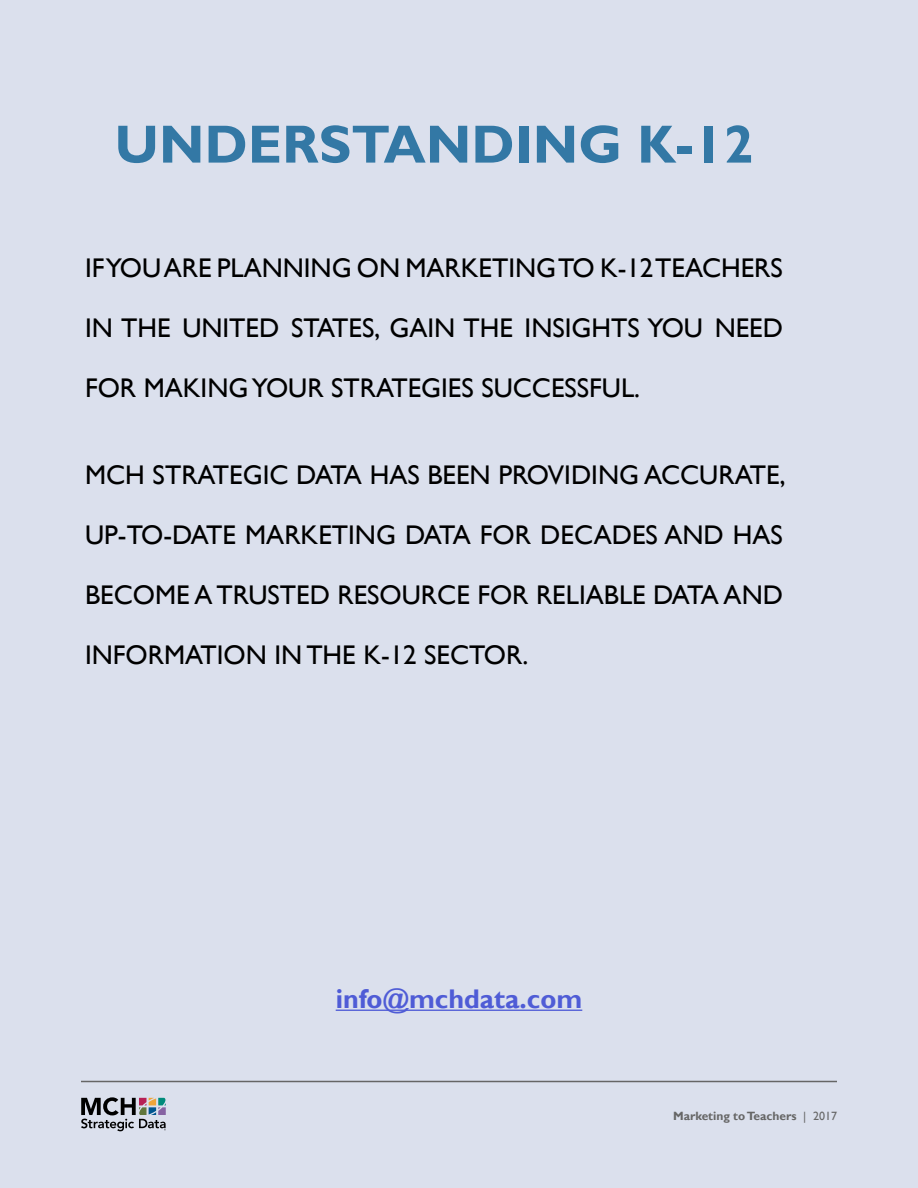
<style>
.page{position:relative;width:918px;height:1188px;background:#dbe0ed}
.page>*{position:absolute;margin:0;border:0;box-sizing:border-box;transform-origin:0 0}
.t1{font:700 54px "Gill Sans";color:#3378a5}
.t2{font:27px "Gill Sans";color:#000}
.t3{font:700 27px "Gill Sans";color:#4f5cd6}
.t4{font:700 12px "Gill Sans";color:#666}
.s1{font-weight:400}
</style>
<div class="page">
<hr style="left:336px;top:1010px;width:246px;height:1px;background:#4f5cd6">
<svg style="left:81px;top:1097px;width:85px;height:34px;background:#91939b"></svg>
<hr style="left:81px;top:1081px;width:756px;height:1px;background:#666">
<h1 class="t1" style="left:115px;top:112px;width:641px">UNDERSTANDING K-12</h1>
<p class="t2" style="left:85px;top:252px;width:699px">IF YOU ARE PLANNING ON MARKETING TO K-12 TEACHERS</p>
<p class="t2" style="left:85px;top:312px;width:699px">IN THE UNITED STATES, GAIN THE INSIGHTS YOU NEED</p>
<p class="t2" style="left:85px;top:372px;width:557px">FOR MAKING YOUR STRATEGIES SUCCESSFUL.</p>
<p class="t2" style="left:85px;top:459px;width:702px">MCH STRATEGIC DATA HAS BEEN PROVIDING ACCURATE,</p>
<p class="t2" style="left:85px;top:519px;width:699px">UP-TO-DATE MARKETING DATA FOR DECADES AND HAS</p>
<p class="t2" style="left:85px;top:579px;width:699px">BECOME A TRUSTED RESOURCE FOR RELIABLE DATA AND</p>
<p class="t2" style="left:85px;top:639px;width:445px">INFORMATION IN THE K-12 SECTOR.</p>
<p class="t3" style="left:336px;top:983px;width:248px">info@mchdata.com</p>
<p class="t4" style="left:673px;top:1109px;width:165px">Marketing to Teachers <span class="s1">| 2017</span></p>
</div>
